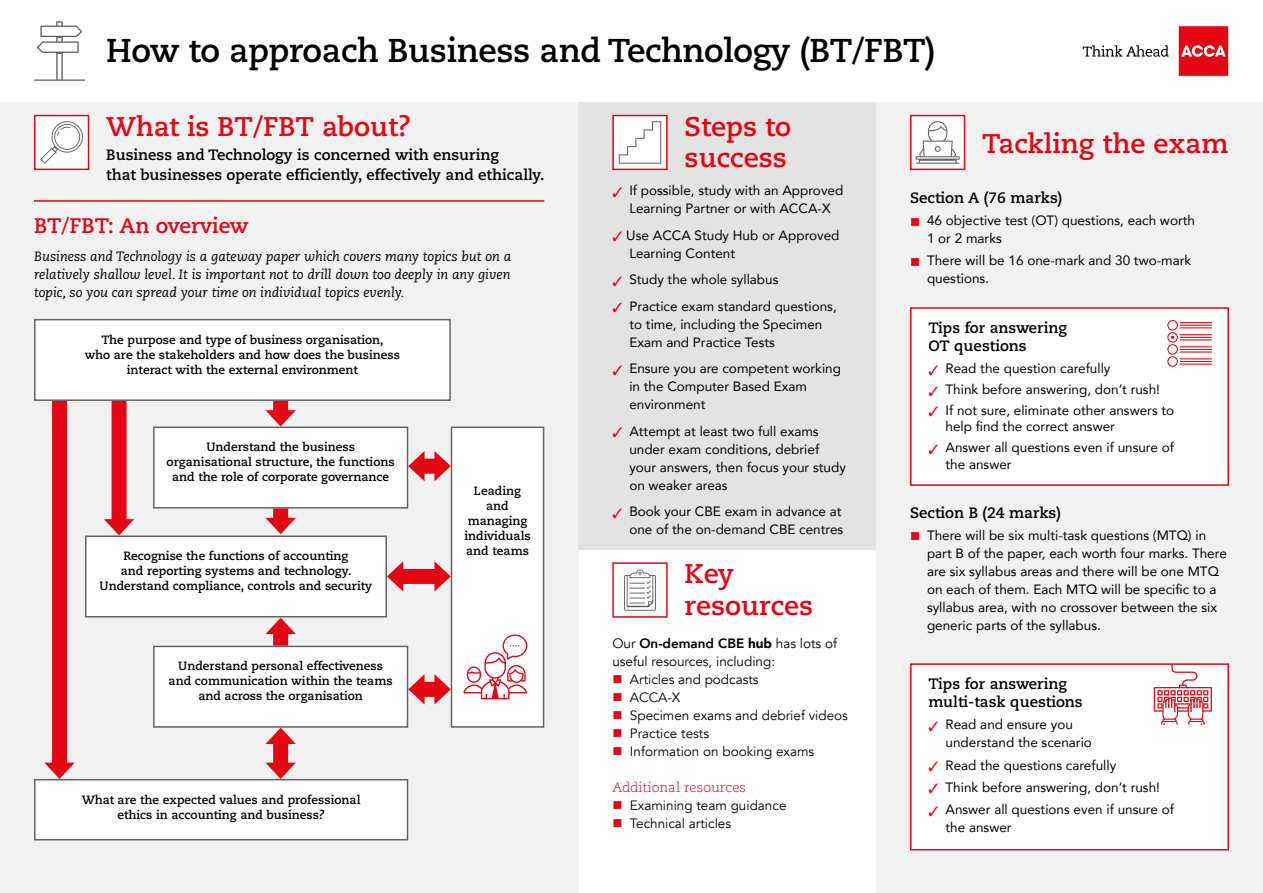
<style>
.page{position:relative;width:1263px;height:893px;background:#fff}
.page>*{position:absolute;margin:0;border:0;box-sizing:border-box;transform-origin:0 0}
.t1{font:700 33px "Caecilia LT Std";letter-spacing:-.01em;color:#000}
.t2{font:700 27px/31.5px "Caecilia LT Std";color:#e30613}
.t3{font:700 21px "Caecilia LT Std";color:#e30613}
.t4{font:700 15px/18px "Caecilia LT Std";color:#000}
.t5{font:13.5px/18px "Avenir";color:#000}
.t6{font:13.5px/18px "Avenir";color:#000}
.t7{font:italic 13.5px/18px "Caecilia LT Std";color:#000;text-align:justify}
.t8{font:300 13.5px "Caecilia LT Std";color:#e30613}
.t9{font:700 12px/15px "Caecilia LT Std";color:#000;text-align:center}
.s1{color:#e30613}
.s2{font-weight:800}
.s3{font-weight:900}
</style>
<div class="page">
<div style="left:0;top:102px;width:578px;height:791px;background:#f1f1f1"></div>
<svg style="left:34px;top:21px;width:51px;height:60px"></svg>
<div style="left:578px;top:102px;width:298px;height:448px;background:#e3e3e3"></div>
<div style="left:876px;top:102px;width:387px;height:791px;background:#f1f1f1"></div>
<div style="left:612px;top:562px;width:56px;height:56px;background:#fff;border:2px solid #e30613"></div>
<svg style="left:624px;top:569px;width:32px;height:42px"></svg>
<hr style="left:34px;top:200px;width:510px;height:2px;background:#e30613">
<div style="left:34px;top:115px;width:55px;height:55px;background:#fff;border:2px solid #e30613"></div>
<svg style="left:40px;top:121px;width:43px;height:43px"></svg>
<div style="left:910px;top:115px;width:55px;height:55px;background:#fff;border:2px solid #e30613"></div>
<svg style="left:916px;top:121px;width:44px;height:43px"></svg>
<div style="left:612px;top:115px;width:56px;height:55px;background:#fff;border:2px solid #e30613"></div>
<svg style="left:619px;top:121px;width:42px;height:43px"></svg>
<div style="left:911px;top:664px;width:317px;height:186px;background:#fff"></div>
<div style="left:910px;top:663px;width:319px;height:187px;border:2px solid #e30613"></div>
<div style="left:911px;top:308px;width:317px;height:177px;background:#fff"></div>
<div style="left:910px;top:307px;width:319px;height:179px;border:2px solid #e30613"></div>
<svg style="left:1167px;top:320px;width:11px;height:47px"></svg>
<hr style="left:1179px;top:322px;width:33px;height:1px;background:#e30613">
<hr style="left:1179px;top:325px;width:33px;height:1px;background:#e30613">
<hr style="left:1179px;top:327px;width:33px;height:1px;background:#e30613">
<hr style="left:1179px;top:334px;width:33px;height:1px;background:#e30613">
<hr style="left:1179px;top:337px;width:33px;height:1px;background:#e30613">
<hr style="left:1179px;top:339px;width:33px;height:1px;background:#e30613">
<hr style="left:1179px;top:346px;width:33px;height:1px;background:#e30613">
<hr style="left:1179px;top:349px;width:33px;height:1px;background:#e30613">
<hr style="left:1179px;top:351px;width:33px;height:2px;background:#e30613">
<hr style="left:1179px;top:358px;width:33px;height:1px;background:#e30613">
<hr style="left:1179px;top:361px;width:33px;height:1px;background:#e30613">
<hr style="left:1179px;top:364px;width:33px;height:1px;background:#e30613">
<svg style="left:1154px;top:664px;width:58px;height:61px"></svg>
<div style="left:418px;top:682px;width:23px;height:15px;background:#e30613"></div>
<svg style="left:434px;top:674px;width:17px;height:30px"></svg>
<svg style="left:408px;top:674px;width:17px;height:30px"></svg>
<div style="left:52px;top:401px;width:15px;height:368px;background:#e30613"></div>
<svg style="left:44px;top:763px;width:31px;height:16px"></svg>
<div style="left:112px;top:401px;width:15px;height:124px;background:#e30613"></div>
<svg style="left:104px;top:519px;width:30px;height:16px"></svg>
<div style="left:273px;top:401px;width:15px;height:16px;background:#e30613"></div>
<svg style="left:265px;top:410px;width:31px;height:17px"></svg>
<div style="left:34px;top:319px;width:417px;height:82px;background:#fff;border:2px solid #646363"></div>
<div style="left:34px;top:779px;width:374px;height:61px;background:#fff;border:2px solid #646363"></div>
<div style="left:153px;top:427px;width:255px;height:82px;background:#fff;border:2px solid #646363"></div>
<div style="left:451px;top:427px;width:93px;height:301px;background:#fff;border:2px solid #646363"></div>
<div style="left:85px;top:535px;width:302px;height:82px;background:#fff;border:2px solid #646363"></div>
<div style="left:153px;top:646px;width:255px;height:82px;background:#fff;border:2px solid #646363"></div>
<div style="left:273px;top:738px;width:15px;height:31px;background:#e30613"></div>
<svg style="left:265px;top:728px;width:31px;height:16px"></svg>
<svg style="left:266px;top:763px;width:30px;height:16px"></svg>
<div style="left:273px;top:509px;width:15px;height:15px;background:#e30613"></div>
<svg style="left:265px;top:518px;width:31px;height:16px"></svg>
<div style="left:273px;top:628px;width:15px;height:18px;background:#e30613"></div>
<svg style="left:265px;top:618px;width:31px;height:16px"></svg>
<div style="left:418px;top:459px;width:23px;height:15px;background:#e30613"></div>
<svg style="left:434px;top:451px;width:17px;height:30px"></svg>
<svg style="left:408px;top:451px;width:17px;height:30px"></svg>
<div style="left:397px;top:569px;width:44px;height:15px;background:#e30613"></div>
<svg style="left:434px;top:561px;width:17px;height:31px"></svg>
<svg style="left:387px;top:561px;width:16px;height:31px"></svg>
<svg style="left:463px;top:634px;width:64px;height:65px"></svg>
<svg style="left:1178px;top:26px;width:51px;height:51px;background:#e72b36"></svg>
<svg style="left:1083px;top:45px;width:86px;height:12px"></svg>
<h1 class="t1" style="left:106px;top:31px;width:830px">How to approach Business and Technology (BT/FBT)</h1>
<h2 class="t2" style="left:106px;top:111px;width:306px">What is BT/FBT about?</h2>
<p class="t4" style="left:106px;top:146px;width:440px;line-height:19.5px">Business and Technology is concerned with ensuring<br>that businesses operate efficiently, effectively and ethically.</p>
<h3 class="t3" style="left:34px;top:213px;width:216px">BT/FBT: An overview</h3>
<p class="t7" style="left:34px;top:248px;width:479px">Business and Technology is a gateway paper which covers many topics but on a relatively shallow level. It is important not to drill down too deeply in any given topic, so you can spread your time on individual topics evenly.</p>
<p class="t9" style="left:85px;top:332px;width:317px">The purpose and type of business organisation,<br>who are the stakeholders and how does the business interact with the external environment</p>
<p class="t9" style="left:167px;top:440px;width:229px">Understand the business organisational structure, the functions and the role of corporate governance</p>
<p class="t9" style="left:100px;top:549px;width:274px">Recognise the functions of accounting<br>and reporting systems and technology.<br>Understand compliance, controls and security</p>
<p class="t9" style="left:169px;top:659px;width:225px">Understand personal effectiveness and communication within the teams and across the organisation</p>
<p class="t9" style="left:82px;top:792px;width:280px">What are the expected values and professional ethics in accounting and business?</p>
<p class="t9" style="left:464px;top:484px;width:68px">Leading and managing individuals and teams</p>
<h2 class="t2" style="left:685px;top:111px;width:108px">Steps to success</h2>
<p class="t5" style="left:612px;top:181px;width:232px;text-align:center"><span class="s1">✓</span> If possible, study with an Approved<br>Learning Partner or with ACCA-X</p>
<p class="t5" style="left:629px;top:226px;width:212px;text-indent:-17px"><span class="s1">✓</span> Use ACCA Study Hub or Approved<br>Learning Content</p>
<p class="t5" style="left:612px;top:270px;width:168px"><span class="s1">✓</span> Study the whole syllabus</p>
<p class="t5" style="left:629px;top:297px;width:209px;text-indent:-17px"><span class="s1">✓</span> Practice exam standard questions, to time, including the Specimen<br>Exam and Practice Tests</p>
<p class="t5" style="left:629px;top:359px;width:213px;text-indent:-17px"><span class="s1">✓</span> Ensure you are competent working in the Computer Based Exam environment</p>
<p class="t5" style="left:629px;top:422px;width:218px;text-indent:-17px"><span class="s1">✓</span> Attempt at least two full exams under exam conditions, debrief your answers, then focus your study on weaker areas</p>
<p class="t5" style="left:612px;top:502px;width:232px;text-align:right"><span class="s1">✓</span> Book your CBE exam in advance at one of the on-demand CBE centres</p>
<h2 class="t2" style="left:685px;top:558px;width:130px">Key resources</h2>
<p class="t6" style="left:612px;top:635px;width:226px">Our <span class="s2">On-demand CBE</span> <span class="s3">hub</span> has lots of useful resources, including:</p>
<p class="t6" style="left:612px;top:670px;width:148px"><span class="s1">■</span> Articles and podcasts</p>
<p class="t6" style="left:612px;top:688px;width:70px"><span class="s1">■</span> ACCA-X</p>
<p class="t6" style="left:612px;top:706px;width:237px"><span class="s1">■</span> Specimen exams and debrief videos</p>
<p class="t6" style="left:612px;top:724px;width:98px"><span class="s1">■</span> Practice tests</p>
<p class="t6" style="left:612px;top:742px;width:203px"><span class="s1">■</span> Information on booking exams</p>
<p class="t8" style="left:612px;top:780px;width:135px">Additional resources</p>
<p class="t6" style="left:612px;top:796px;width:176px"><span class="s1">■</span> Examining team guidance</p>
<p class="t6" style="left:612px;top:814px;width:120px"><span class="s1">■</span> Technical articles</p>
<h2 class="t2" style="left:982px;top:128px;width:248px">Tackling the exam</h2>
<p class="t4" style="left:910px;top:189px;width:154px">Section A (76 marks)</p>
<p class="t5" style="left:927px;top:211px;width:269px;text-indent:-17px"><span class="s1">■</span> 46 objective test (OT) questions, each worth<br>1 or 2 marks</p>
<p class="t5" style="left:927px;top:251px;width:266px;text-indent:-17px"><span class="s1">■</span> There will be 16 one-mark and 30 two-mark questions.</p>
<p class="t4" style="left:928px;top:319px;width:140px">Tips for answering<br>OT questions</p>
<p class="t5" style="left:928px;top:359px;width:183px"><span class="s1">✓</span> Read the question carefully</p>
<p class="t5" style="left:928px;top:380px;width:233px"><span class="s1">✓</span> Think before answering, don’t rush!</p>
<p class="t5" style="left:945px;top:401px;width:230px;line-height:16.5px;text-indent:-17px"><span class="s1">✓</span> If not sure, eliminate other answers to help find the correct answer</p>
<p class="t5" style="left:945px;top:439px;width:230px;line-height:16.5px;text-indent:-17px"><span class="s1">✓</span> Answer all questions even if unsure of the answer</p>
<p class="t4" style="left:910px;top:504px;width:152px">Section B (24 marks)</p>
<p class="t5" style="left:927px;top:526px;width:301px;text-indent:-17px"><span class="s1">■</span> There will be six multi-task questions (MTQ) in part B of the paper, each worth four marks. There are six syllabus areas and there will be one MTQ on each of them. Each MTQ will be specific to a syllabus area, with no crossover between the six generic parts of the syllabus.</p>
<p class="t4" style="left:928px;top:675px;width:156px">Tips for answering multi-task questions</p>
<p class="t5" style="left:945px;top:715px;width:148px;text-indent:-17px"><span class="s1">✓</span> Read and ensure you understand the scenario</p>
<p class="t5" style="left:928px;top:756px;width:189px"><span class="s1">✓</span> Read the questions carefully</p>
<p class="t5" style="left:928px;top:778px;width:233px"><span class="s1">✓</span> Think before answering, don’t rush!</p>
<p class="t5" style="left:945px;top:800px;width:230px;text-indent:-17px"><span class="s1">✓</span> Answer all questions even if unsure of the answer</p>
</div>
